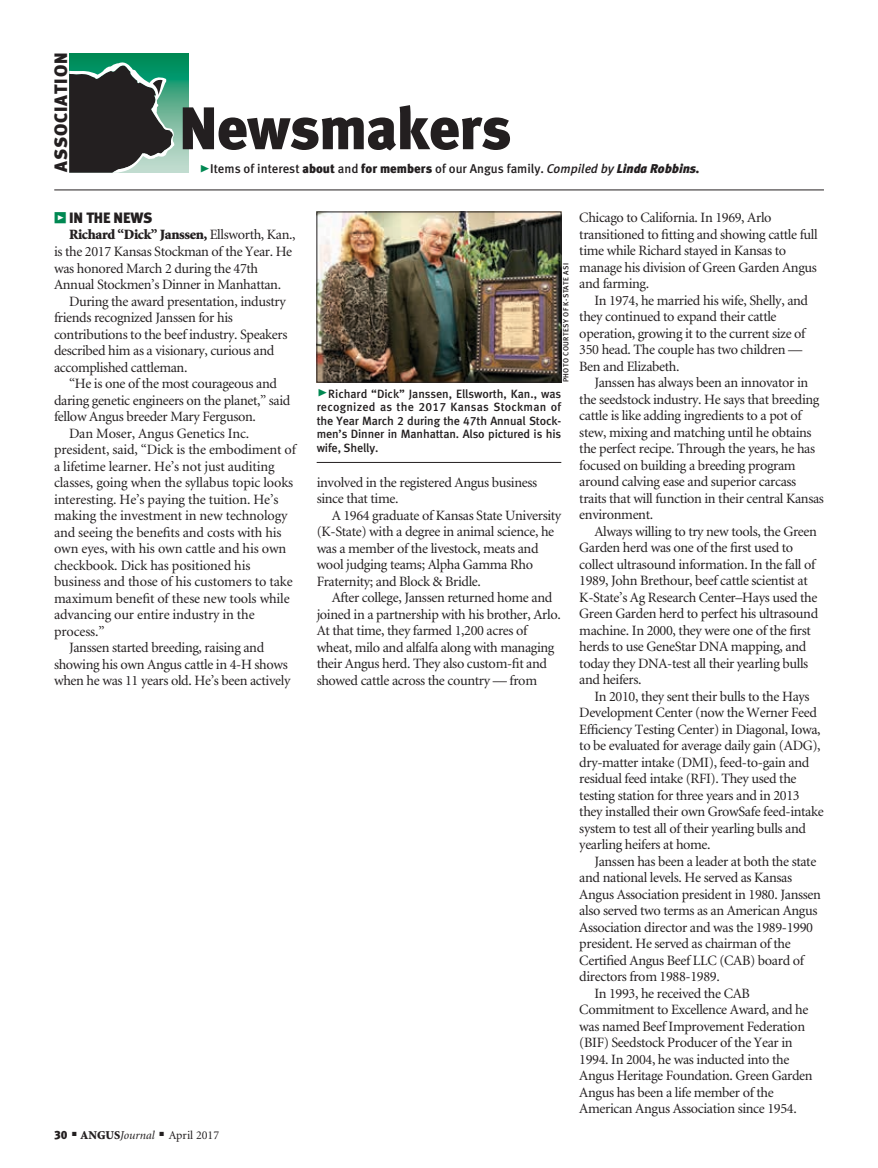
<style>
.page{position:relative;width:878px;height:1168px;background:#fff}
.page>*{position:absolute;margin:0;border:0;box-sizing:border-box;transform-origin:0 0}
.t1{font:60px "Meta Black LF";letter-spacing:-.015em;color:#231f20}
.t2{font:18px "Meta Black LF";letter-spacing:.05em;color:#231f20}
.subhead{font:15px "Meta Black LF";letter-spacing:-.01em;color:#231f20}
.body_text{font:14.25px/16.5px "Minion";letter-spacing:-.025em;color:#231f20}
.t3{font:12.75px "Meta Medium LF";color:#231f20}
.cutlines{font:12px/13.5px "Meta Medium LF";letter-spacing:-.01em;color:#231f20;text-align:justify}
.t4{font:12px "Minion";color:#231f20}
.photo_credit{font:7.5px "Meta Medium LF";letter-spacing:.05em;color:#231f20}
.s1{font-family:"Meta Black Caps Expert";font-size:21px;color:#008852}
.s2{font-family:"Meta Black LF"}
.s3{font-style:italic}
.s4{font-family:"Meta Black LF";font-style:italic}
.s5{font-family:"Meta Black Expert";color:#008852}
.s6{font-weight:900}
</style>
<div class="page">
<svg style="left:69px;top:54px;width:119px;height:118px"></svg>
<svg style="left:69px;top:61px;width:106px;height:111px"></svg>
<hr style="left:54px;top:190px;width:770px;height:1px;background:#231f20">
<img style="left:318px;top:214px;width:241px;height:166px">
<div style="left:316px;top:212px;width:245px;height:170px;border:1px solid #231f20"></div>
<hr style="left:316px;top:462px;width:245px;height:1px;background:#231f20">
<p class="t2" style="left:50px;top:172px;width:121px;rotate:-90deg">ASSOCIATION</p>
<p class="t1" style="left:179px;top:92px;width:334px">Newsmakers</p>
<p class="t3" style="left:199px;top:161px;width:502px"><span class="s1">@</span>Items of interest <span class="s2">about</span> and <span class="s2">for members</span> of our Angus family. <span class="s3">Compiled by</span> <span class="s4">Linda Robbins.</span></p>
<p class="subhead" style="left:54px;top:209px;width:100px"><span class="s5">z</span> IN THE NEWS</p>
<p class="body_text" style="left:54px;top:227px;width:243px;text-indent:15px"><span class="s6">Richard “Dick” Janssen,</span> Ellsworth, Kan., is the 2017 Kansas Stockman of the Year. He was honored March 2 during the 47th Annual Stockmen’s Dinner in Manhattan.</p>
<p class="body_text" style="left:54px;top:293px;width:235px;text-indent:15px">During the award presentation, industry friends recognized Janssen for his contributions to the beef industry. Speakers described him as a visionary, curious and accomplished cattleman.</p>
<p class="body_text" style="left:54px;top:376px;width:238px;text-indent:15px">“He is one of the most courageous and daring genetic engineers on the planet,” said fellow Angus breeder Mary Ferguson.</p>
<p class="body_text" style="left:54px;top:425px;width:243px;text-indent:15px">Dan Moser, Angus Genetics Inc. president, said, “Dick is the embodiment of a lifetime learner. He’s not just auditing classes, going when the syllabus topic looks interesting. He’s paying the tuition. He’s making the investment in new technology and seeing the benefits and costs with his own eyes, with his own cattle and his own checkbook. Dick has positioned his business and those of his customers to take maximum benefit of these new tools while advancing our entire industry in the process.”</p>
<p class="body_text" style="left:54px;top:640px;width:238px;text-indent:15px">Janssen started breeding, raising and showing his own Angus cattle in 4-H shows when he was 11 years old. He’s been actively</p>
<p class="t4" style="left:54px;top:1129px;width:167px"><span class="s2">30</span> ■ <span class="s6">ANGUS</span><span class="s3">Journal</span> ■ April 2017</p>
<p class="photo_credit" style="left:561px;top:382px;width:121px;rotate:-90deg">PHOTO COURTESY OF K-STATE ASI</p>
<p class="cutlines" style="left:316px;top:387px;width:246px"><span class="s1">@</span>Richard “Dick” Janssen, Ellsworth, Kan., was recognized as the 2017 Kansas Stockman of the Year March 2 during the 47th Annual Stock&shy;men’s Dinner in Manhattan. Also pictured is his wife, Shelly.</p>
<p class="body_text" style="left:316px;top:474px;width:222px">involved in the registered Angus business since that time.</p>
<p class="body_text" style="left:316px;top:507px;width:246px;text-indent:15px">A 1964 graduate of Kansas State University (K-State) with a degree in animal science, he was a member of the livestock, meats and wool judging teams; Alpha Gamma Rho Fraternity; and Block &amp; Bridle.</p>
<p class="body_text" style="left:316px;top:590px;width:246px;text-indent:15px">After college, Janssen returned home and joined in a partnership with his brother, Arlo.<br>At that time, they farmed 1,200 acres of wheat, milo and alfalfa along with managing their Angus herd. They also custom-fit and showed cattle across the country — from</p>
<p class="body_text" style="left:579px;top:210px;width:240px">Chicago to California. In 1969, Arlo transitioned to fitting and showing cattle full time while Richard stayed in Kansas to manage his division of Green Garden Angus and farming.</p>
<p class="body_text" style="left:579px;top:292px;width:230px;text-indent:15px">In 1974, he married his wife, Shelly, and they continued to expand their cattle operation, growing it to the current size of 350 head. The couple has two children — Ben and Elizabeth.</p>
<p class="body_text" style="left:579px;top:375px;width:246px;text-indent:15px">Janssen has always been an innovator in the seedstock industry. He says that breeding cattle is like adding ingredients to a pot of stew, mixing and matching until he obtains the perfect recipe. Through the years, he has focused on building a breeding program around calving ease and superior carcass traits that will function in their central Kansas environment.</p>
<p class="body_text" style="left:579px;top:523px;width:240px;text-indent:15px">Always willing to try new tools, the Green Garden herd was one of the first used to collect ultrasound information. In the fall of 1989, John Brethour, beef cattle scientist at K-State’s Ag Research Center–Hays used the Green Garden herd to perfect his ultrasound machine. In 2000, they were one of the first herds to use GeneStar DNA mapping, and today they DNA-test all their yearling bulls and heifers.</p>
<p class="body_text" style="left:579px;top:688px;width:246px;text-indent:15px">In 2010, they sent their bulls to the Hays Development Center (now the Werner Feed Efficiency Testing Center) in Diagonal, Iowa, to be evaluated for average daily gain (ADG), dry-matter intake (DMI), feed-to-gain and residual feed intake (RFI). They used the testing station for three years and in 2013 they installed their own GrowSafe feed-intake system to test all of their yearling bulls and yearling heifers at home.</p>
<p class="body_text" style="left:579px;top:853px;width:243px;text-indent:15px">Janssen has been a leader at both the state and national levels. He served as Kansas Angus Association president in 1980. Janssen also served two terms as an American Angus Association director and was the 1989-1990 president. He served as chairman of the Certified Angus Beef LLC (CAB) board of directors from 1988-1989.</p>
<p class="body_text" style="left:579px;top:985px;width:235px;text-indent:15px">In 1993, he received the CAB Commitment to Excellence Award, and he was named Beef Improvement Federation (BIF) Seedstock Producer of the Year in 1994. In 2004, he was inducted into the Angus Heritage Foundation. Green Garden Angus has been a life member of the American Angus Association since 1954.</p>
</div>
